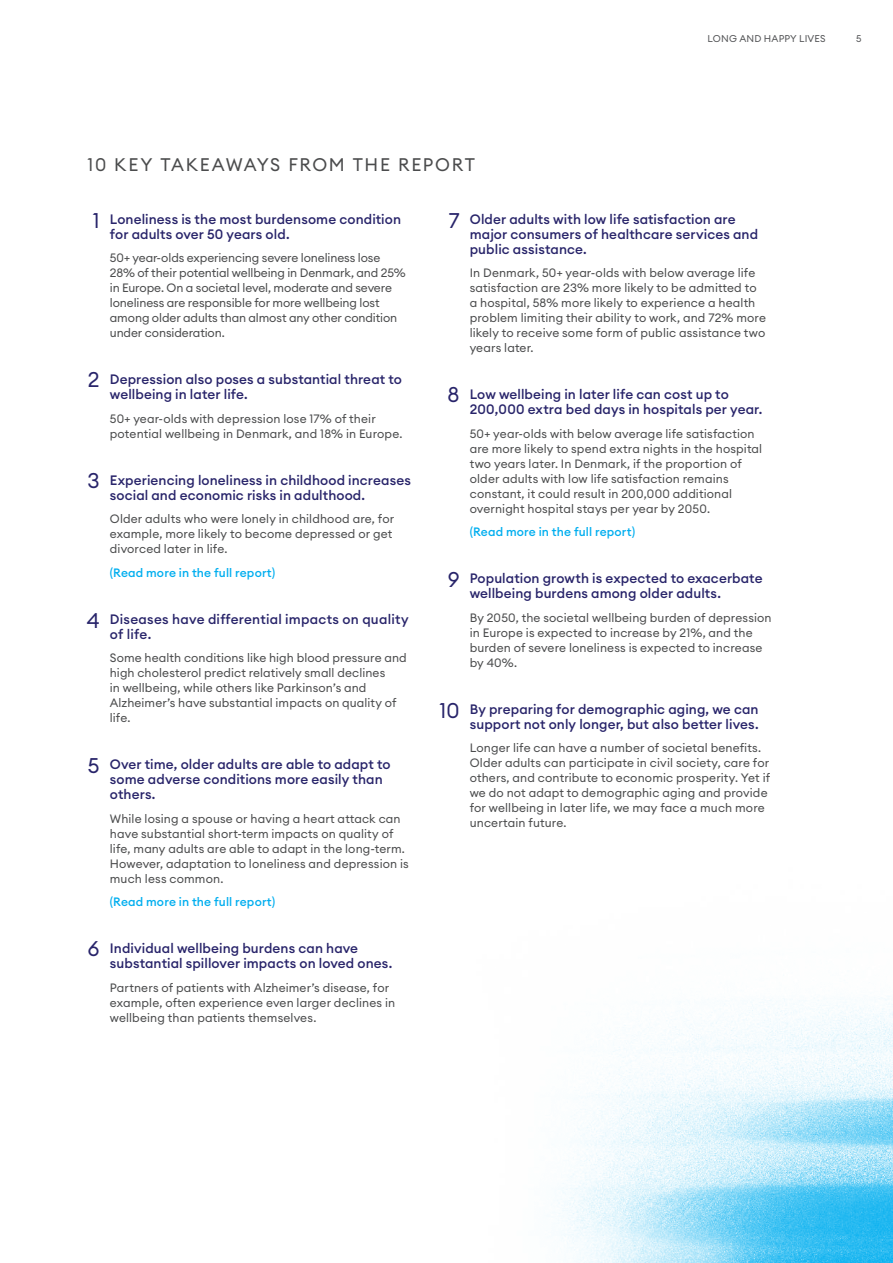
<style>
.page{position:relative;width:893px;height:1263px;background:#fff}
.page>*{position:absolute;margin:0;border:0;box-sizing:border-box;transform-origin:0 0}
.t1{font:21px "Euclid Circular A";color:#28246a}
.t2{font:18px "Euclid Circular A";letter-spacing:.095em;color:#4b4c4d}
.t3{font:500 13.5px/15px "Euclid Circular A";letter-spacing:.01em;color:#28246a}
.t4{font:12px/15px "Euclid Circular A";letter-spacing:.01em;color:#4b4c4d}
.t5{font:12px/15px "Euclid Circular A";letter-spacing:-.01em;color:#4b4c4d}
.t6{font:500 12px "Euclid Circular A";letter-spacing:.015em;color:#00aeef}
.t7{font:9.75px "Euclid Circular A";letter-spacing:.02em;color:#57585a}
</style>
<div class="page">
<img style="left:557px;top:996px;width:336px;height:267px">
<h2 class="t2" style="left:87px;top:152px;width:389px">10 KEY TAKEAWAYS FROM THE REPORT</h2>
<p class="t7" style="left:708px;top:32px;width:119px">LONG AND HAPPY LIVES</p>
<p class="t7" style="left:856px;top:32px;width:7px">5</p>
<h1 class="t1" style="left:93px;top:207px;width:8px">1</h1>
<h1 class="t1" style="left:88px;top:365px;width:13px">2</h1>
<h1 class="t1" style="left:87px;top:467px;width:14px">3</h1>
<h1 class="t1" style="left:87px;top:607px;width:14px">4</h1>
<h1 class="t1" style="left:88px;top:752px;width:13px">5</h1>
<h1 class="t1" style="left:88px;top:935px;width:13px">6</h1>
<p class="t3" style="left:110px;top:211px;width:293px">Loneliness is the most burdensome condition for adults over 50 years old.</p>
<p class="t5" style="left:110px;top:250px;width:297px">50+ year-olds experiencing severe loneliness lose 28% of their potential wellbeing in Denmark, and 25% in Europe. On a societal level, moderate and severe loneliness are responsible for more wellbeing lost among older adults than almost any other condition under consideration.</p>
<p class="t3" style="left:110px;top:372px;width:294px">Depression also poses a substantial threat to wellbeing in later life.</p>
<p class="t4" style="left:110px;top:411px;width:294px">50+ year-olds with depression lose 17% of their potential wellbeing in Denmark, and 18% in Europe.</p>
<p class="t3" style="left:110px;top:472px;width:303px">Experiencing loneliness in childhood increases social and economic risks in adulthood.</p>
<p class="t4" style="left:110px;top:511px;width:286px">Older adults who were lonely in childhood are, for example, more likely to become depressed or get divorced later in life.</p>
<p class="t6" style="left:110px;top:565px;width:167px">(Read more in the full report)</p>
<p class="t3" style="left:110px;top:611px;width:300px">Diseases have differential impacts on quality of life.</p>
<p class="t4" style="left:110px;top:650px;width:298px">Some health conditions like high blood pressure and high cholesterol predict relatively small declines<br>in wellbeing, while others like Parkinson’s and Alzheimer’s have substantial impacts on quality of life.</p>
<p class="t3" style="left:110px;top:757px;width:282px">Over time, older adults are able to adapt to some adverse conditions more easily than others.</p>
<p class="t4" style="left:110px;top:811px;width:300px">While losing a spouse or having a heart attack can have substantial short-term impacts on quality of life, many adults are able to adapt in the long-term.<br>However, adaptation to loneliness and depression is much less common.</p>
<p class="t6" style="left:110px;top:894px;width:167px">(Read more in the full report)</p>
<p class="t3" style="left:110px;top:941px;width:284px">Individual wellbeing burdens can have substantial spillover impacts on loved ones.</p>
<p class="t4" style="left:110px;top:980px;width:287px">Partners of patients with Alzheimer’s disease, for example, often experience even larger declines in wellbeing than patients themselves.</p>
<h1 class="t1" style="left:449px;top:207px;width:12px">7</h1>
<h1 class="t1" style="left:447px;top:381px;width:13px">8</h1>
<h1 class="t1" style="left:448px;top:566px;width:13px">9</h1>
<h1 class="t1" style="left:440px;top:697px;width:21px">10</h1>
<p class="t3" style="left:470px;top:211px;width:290px">Older adults with low life satisfaction are major consumers of healthcare services and public assistance.</p>
<p class="t4" style="left:470px;top:265px;width:298px">In Denmark, 50+ year-olds with below average life satisfaction are 23% more likely to be admitted to a hospital, 58% more likely to experience a health problem limiting their ability to work, and 72% more likely to receive some form of public assistance two years later.</p>
<p class="t3" style="left:470px;top:387px;width:294px">Low wellbeing in later life can cost up to<br>200,000 extra bed days in hospitals per year.</p>
<p class="t4" style="left:470px;top:426px;width:294px">50+ year-olds with below average life satisfaction are more likely to spend extra nights in the hospital two years later. In Denmark, if the proportion of older adults with low life satisfaction remains constant, it could result in 200,000 additional overnight hospital stays per year by 2050.</p>
<p class="t6" style="left:470px;top:524px;width:167px">(Read more in the full report)</p>
<p class="t3" style="left:470px;top:571px;width:294px">Population growth is expected to exacerbate wellbeing burdens among older adults.</p>
<p class="t4" style="left:470px;top:610px;width:303px">By 2050, the societal wellbeing burden of depression in Europe is expected to increase by 21%, and the burden of severe loneliness is expected to increase by 40%.</p>
<p class="t3" style="left:470px;top:701px;width:290px">By preparing for demographic aging, we can support not only longer, but also better lives.</p>
<p class="t4" style="left:470px;top:740px;width:302px">Longer life can have a number of societal benefits.<br>Older adults can participate in civil society, care for others, and contribute to economic prosperity. Yet if we do not adapt to demographic aging and provide for wellbeing in later life, we may face a much more uncertain future.</p>
</div>
